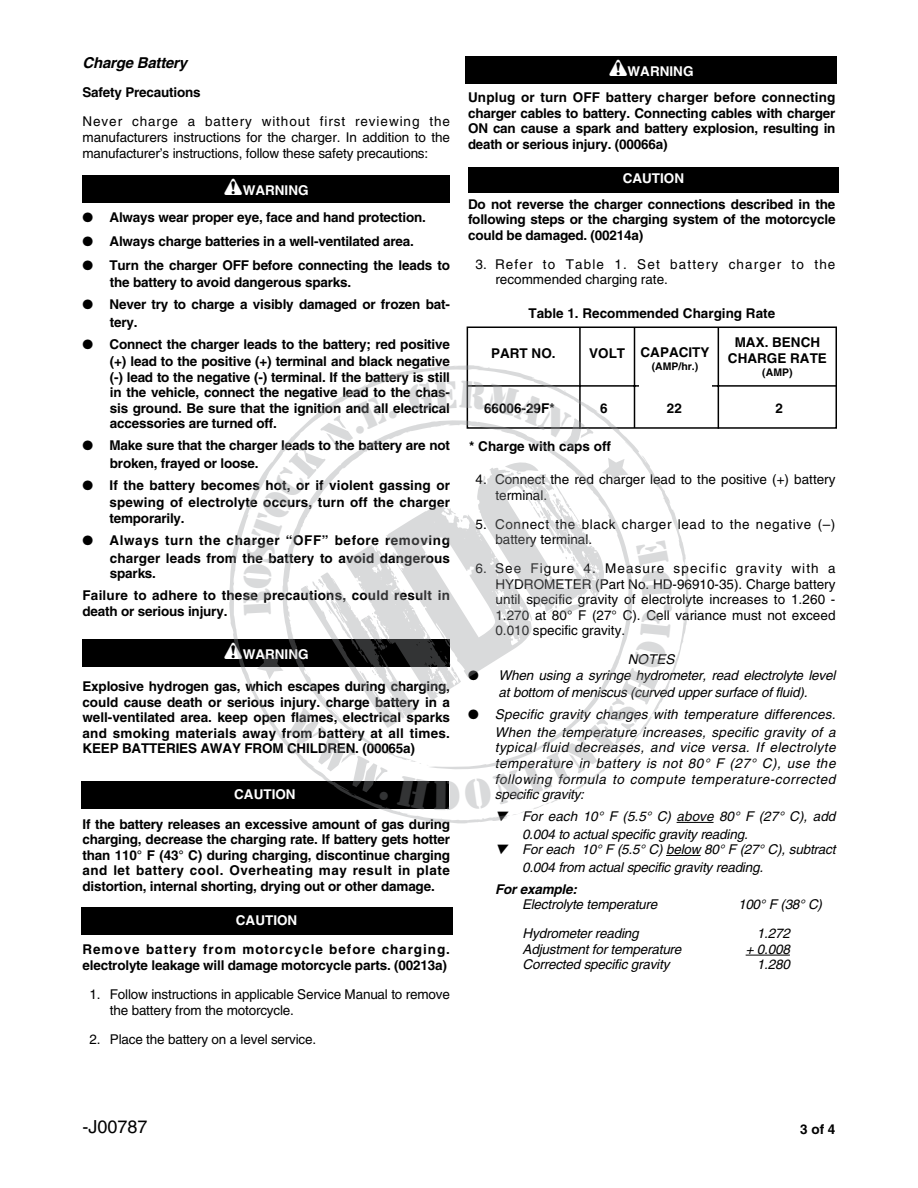
<style>
.page{position:relative;width:918px;height:1188px;background:#fff}
.page>*{position:absolute;margin:0;border:0;box-sizing:border-box;transform-origin:0 0}
.t1{font:18px "Helvetica";color:#000}
.t2{font:italic 700 15px "Helvetica";letter-spacing:-.015em;color:#000}
.t3{font:700 13.5px/15.6px "Helvetica";letter-spacing:-.015em;color:#000;text-align:justify}
.t4{font:13.5px/15.6px "Helvetica";color:#000;text-align:justify}
.t5{font:italic 13.5px/17.5px "Helvetica";letter-spacing:-.015em;color:#000}
.t6{font:700 13.5px/17.5px "Helvetica";letter-spacing:.01em;color:#000;text-align:right}
.t7{font:italic 13.5px/17.5px "Helvetica";letter-spacing:.015em;color:#000;text-align:right}
.t8{font:13.5px/15.6px "Helvetica";letter-spacing:.085em;color:#000}
.t9{font:13.5px/15.6px "Helvetica";letter-spacing:.045em;color:#000}
.t10{font:700 13.5px/22px "Helvetica";letter-spacing:.015em;color:#000}
.t11{font:700 13.5px "Helvetica";color:#fff}
.t12{font:italic 700 13.5px "Helvetica";letter-spacing:-.015em;color:#000}
.t13{font:700 10.5px "Helvetica";color:#000}
.s1{font-family:"Harley Type";font-weight:400;font-size:21px}
</style>
<div class="page">
<hr style="left:677px;top:822px;width:37px;height:1px;background:#000">
<hr style="left:666px;top:855px;width:35px;height:1px;background:#000">
<hr style="left:746px;top:955px;width:44px;height:1px;background:#000">
<div style="left:83px;top:176px;width:367px;height:27px;background:#000"></div>
<div style="left:83px;top:639px;width:367px;height:28px;background:#000"></div>
<div style="left:81px;top:782px;width:368px;height:27px;background:#000"></div>
<div style="left:468px;top:167px;width:370px;height:25px;background:#000"></div>
<div style="left:466px;top:56px;width:371px;height:28px;background:#000"></div>
<div style="left:81px;top:908px;width:371px;height:27px;background:#000"></div>
<div style="left:467px;top:327px;width:370px;height:102px;border:2px solid #000"></div>
<hr style="left:579px;top:328px;width:2px;height:101px;background:#000">
<hr style="left:634px;top:327px;width:1px;height:101px;background:#000">
<hr style="left:718px;top:327px;width:1px;height:102px;background:#000">
<hr style="left:467px;top:385px;width:370px;height:2px;background:#000">
<div style="left:639px;top:346px;width:72px;height:72px;background:#fff"></div>
<svg style="left:230px;top:365px;width:458px;height:459px"></svg>
<svg style="left:684px;top:561px;width:3px;height:11px"></svg>
<svg style="left:243px;top:381px;width:429px;height:440px"></svg>
<p class="t2" style="left:82px;top:57px;width:106px">Charge Battery</p>
<p class="t3" style="left:82px;top:86px;width:120px">Safety Precautions</p>
<p class="t4" style="left:82px;top:115px;width:369px">Never charge a battery without first reviewing the manufacturers instructions for the charger. In addition to the manufacturer’s instructions, follow these safety precautions:</p>
<p class="t11" style="left:224px;top:185px;width:86px"><span class="s1">1</span>WARNING</p>
<p class="t3" style="left:82px;top:210px;width:345px">● Always wear proper eye, face and hand protection.</p>
<p class="t3" style="left:82px;top:234px;width:333px">● Always charge batteries in a well-ventilated area.</p>
<p class="t3" style="left:110px;top:257px;width:342px;line-height:17.5px;text-indent:-27px">● Turn the charger OFF before connecting the leads to the battery to avoid dangerous sparks.</p>
<p class="t3" style="left:110px;top:297px;width:342px;line-height:17.5px;text-indent:-27px">● Never try to charge a visibly damaged or frozen bat&shy;tery.</p>
<p class="t3" style="left:82px;top:337px;width:369px;line-height:17.5px;text-align:right">● Connect the charger leads to the battery; red positive (+) lead to the positive (+) terminal and black negative</p>
<p class="t3" style="left:110px;top:371px;width:342px">(-) lead to the negative (-) terminal. If the battery is still in the vehicle, connect the negative lead to the chas&shy;sis ground. Be sure that the ignition and all electrical accessories are turned off.</p>
<p class="t3" style="left:110px;top:438px;width:342px;line-height:17.5px;text-indent:-27px">● Make sure that the charger leads to the battery are not broken, frayed or loose.</p>
<p class="t6" style="left:82px;top:478px;width:369px">● If the battery becomes hot, or if violent gassing or spewing of electrolyte occurs, turn off the charger</p>
<p class="t3" style="left:110px;top:512px;width:77px">temporarily.</p>
<p class="t6" style="left:82px;top:533px;width:369px">● Always turn the charger “OFF” before removing charger leads from the battery to avoid dangerous</p>
<p class="t10" style="left:82px;top:564px;width:369px;text-indent:27px">sparks.<br>Failure to adhere to these precautions, could result in</p>
<p class="t3" style="left:82px;top:604px;width:146px">death or serious injury.</p>
<p class="t11" style="left:224px;top:649px;width:86px"><span class="s1">1</span>WARNING</p>
<p class="t3" style="left:82px;top:680px;width:369px">Explosive hydrogen gas, which escapes during charging, could cause death or serious injury. charge battery in a well-ventilated area. keep open flames, electrical sparks and smoking materials away from battery at all times.<br>KEEP BATTERIES AWAY FROM CHILDREN. (00065a)</p>
<p class="t11" style="left:234px;top:789px;width:63px">CAUTION</p>
<p class="t3" style="left:82px;top:818px;width:369px">If the battery releases an excessive amount of gas during charging, decrease the charging rate. If battery gets hotter than 110° F (43° C) during charging, discontinue charging and let battery cool. Overheating may result in plate distortion, internal shorting, drying out or other damage.</p>
<p class="t11" style="left:236px;top:915px;width:63px">CAUTION</p>
<p class="t3" style="left:82px;top:943px;width:369px">Remove battery from motorcycle before charging. electrolyte leakage will damage motorcycle parts. (00213a)</p>
<p class="t4" style="left:110px;top:988px;width:342px;text-indent:-20px">1. Follow instructions in applicable Service Manual to remove the battery from the motorcycle.</p>
<p class="t4" style="left:90px;top:1032px;width:228px">2. Place the battery on a level service.</p>
<p class="t11" style="left:609px;top:66px;width:86px"><span class="s1">1</span>WARNING</p>
<p class="t3" style="left:468px;top:91px;width:369px">Unplug or turn OFF battery charger before connecting charger cables to battery. Connecting cables with charger ON can cause a spark and battery explosion, resulting in death or serious injury. (00066a)</p>
<p class="t11" style="left:623px;top:174px;width:63px">CAUTION</p>
<p class="t3" style="left:468px;top:197px;width:369px">Do not reverse the charger connections described in the following steps or the charging system of the motorcycle could be damaged. (00214a)</p>
<p class="t8" style="left:495px;top:258px;width:342px;text-indent:-20px">3. Refer to Table 1. Set battery charger to the recommended charging rate.</p>
<p class="t3" style="left:528px;top:307px;width:248px">Table 1. Recommended Charging Rate</p>
<p class="t3" style="left:491px;top:346px;width:66px">PART NO.</p>
<p class="t3" style="left:589px;top:346px;width:122px">VOLT CAPACITY</p>
<p class="t13" style="left:652px;top:363px;width:48px">(AMP/hr.)</p>
<p class="t3" style="left:728px;top:336px;width:100px;text-align:center">MAX. BENCH<br>CHARGE RATE</p>
<p class="t13" style="left:762px;top:369px;width:32px">(AMP)</p>
<p class="t3" style="left:484px;top:402px;width:72px">66006-29F*</p>
<p class="t3" style="left:600px;top:401px;width:9px">6</p>
<p class="t3" style="left:469px;top:440px;width:143px">* Charge with caps off</p>
<p class="t3" style="left:667px;top:401px;width:17px">22</p>
<p class="t3" style="left:776px;top:401px;width:9px">2</p>
<p class="t4" style="left:495px;top:473px;width:342px;text-indent:-20px">4. Connect the red charger lead to the positive (+) battery terminal.</p>
<p class="t9" style="left:495px;top:517px;width:342px;text-indent:-20px">5. Connect the black charger lead to the negative (–) battery terminal.</p>
<p class="t4" style="left:495px;top:562px;width:342px;text-indent:-20px">6. See Figure 4. Measure specific gravity with a HYDROMETER (Part No. HD-96910-35). Charge battery until specific gravity of electrolyte increases to 1.260 - 1.270 at 80° F (27° C). Cell variance must not exceed 0.010 specific gravity.</p>
<p class="t5" style="left:628px;top:652px;width:48px">NOTES</p>
<p class="t5" style="left:468px;top:668px;width:369px;text-align:center">● When using a syringe hydrometer, read electrolyte level at bottom of meniscus (curved upper surface of fluid).</p>
<p class="t7" style="left:468px;top:707px;width:369px">● Specific gravity changes with temperature differences.<br>When the temperature increases, specific gravity of a</p>
<p class="t5" style="left:495px;top:741px;width:342px;line-height:15.6px;text-align:justify">typical fluid decreases, and vice versa. If electrolyte temperature in battery is not 80° F (27° C), use the following formula to compute temperature-corrected specific gravity:</p>
<p class="t5" style="left:522px;top:809px;width:315px;text-indent:-27px">▼ For each 10° F (5.5° C) above 80° F (27° C), add<br>0.004 to actual specific gravity reading.</p>
<p class="t5" style="left:522px;top:842px;width:315px;text-indent:-27px">▼ For each 10° F (5.5° C) below 80° F (27° C), subtract<br>0.004 from actual specific gravity reading.</p>
<p class="t12" style="left:495px;top:884px;width:83px">For example:</p>
<p class="t5" style="left:522px;top:897px;width:137px">Electrolyte temperature</p>
<p class="t5" style="left:738px;top:897px;width:86px">100° F (38° C)</p>
<p class="t5" style="left:523px;top:926px;width:118px">Hydrometer reading</p>
<p class="t5" style="left:757px;top:926px;width:35px">1.272</p>
<p class="t5" style="left:523px;top:942px;width:160px">Adjustment for temperature</p>
<p class="t5" style="left:746px;top:942px;width:46px">+ 0.008</p>
<p class="t5" style="left:523px;top:957px;width:148px">Corrected specific gravity</p>
<p class="t5" style="left:757px;top:957px;width:35px">1.280</p>
<h1 class="t1" style="left:82px;top:1120px;width:67px">-J00787</h1>
<p class="t3" style="left:800px;top:1123px;width:37px">3 of 4</p>
</div>
